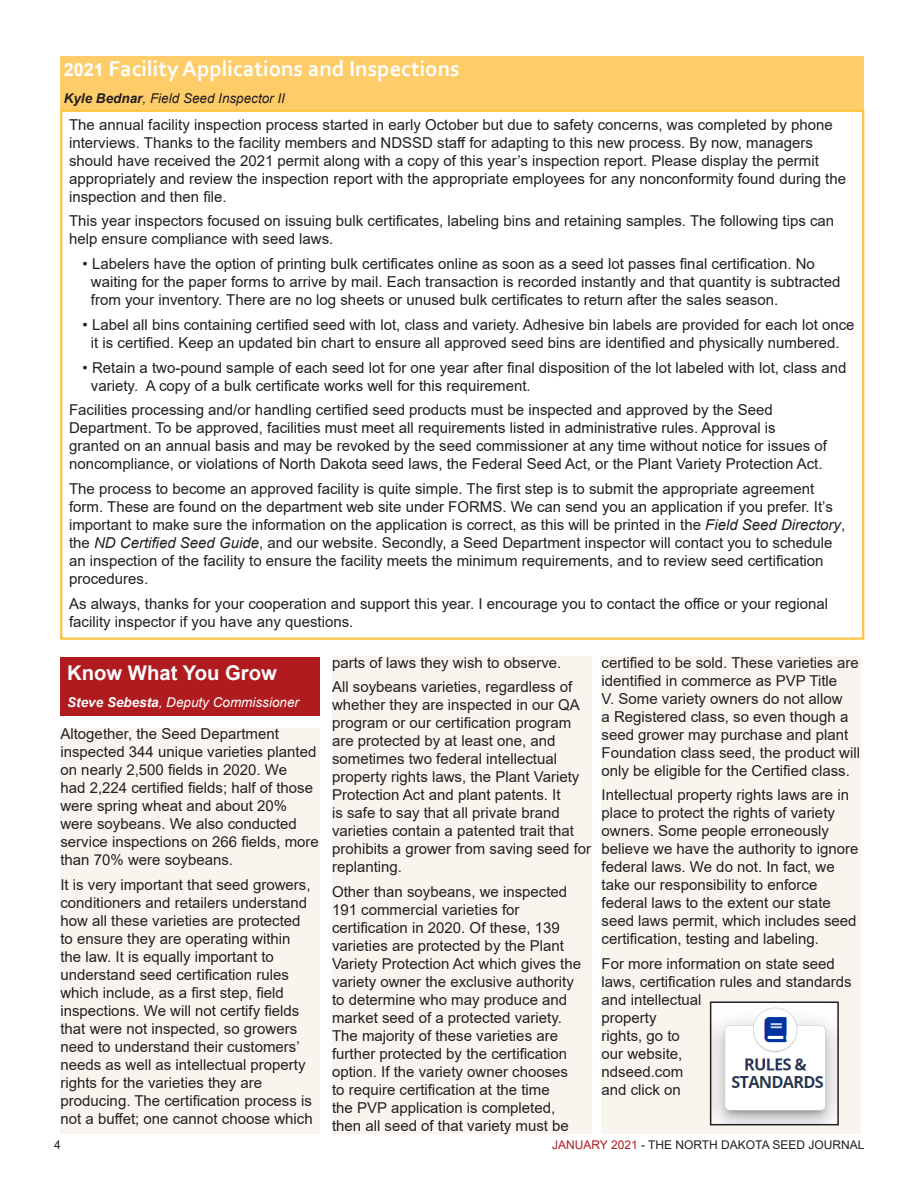
<style>
.page{position:relative;width:918px;height:1188px;background:#fff}
.page>*{position:absolute;margin:0;border:0;box-sizing:border-box;transform-origin:0 0}
.Heading_Corbel_15{font:700 22.5px "Corbel";color:#fff}
.Heading_Corbel_15-2{font:700 20.25px "Arial";color:#fff}
.t1{font:15px/18px "Arial";color:#231f20}
.Employee_and_Title_A{font:italic 13.5px "Arial";color:#231f20}
.Employee_and_Title_A-2{font:italic 13.5px "Arial";color:#fff}
.t2{font:12px "Arial";color:#231f20}
.s1{font-family:"Arial";font-size:18px}
.s2{font-weight:700}
.s3{font-style:italic}
.s4{color:#b01b1f}
</style>
<div class="page">
<div style="left:60px;top:56px;width:804px;height:52px;background:#fecd69"></div>
<div style="left:60px;top:657px;width:260px;height:59px;background:#b01b1f"></div>
<svg style="left:60px;top:108px;width:805px;height:532px"></svg>
<div style="left:60px;top:729px;width:260px;height:405px;background:#f9f5ee"></div>
<div style="left:332px;top:657px;width:259px;height:477px;background:#f9f5ee"></div>
<div style="left:602px;top:657px;width:259px;height:477px;background:#f9f5ee"></div>
<img style="left:713px;top:1004px;width:123px;height:118px">
<div style="left:710px;top:1001px;width:129px;height:124px;border:2px solid #231f20"></div>
<p class="Heading_Corbel_15" style="left:64px;top:55px;width:398px"><span class="s1">2021</span> Facility Applications and Inspections</p>
<p class="Employee_and_Title_A" style="left:64px;top:90px;width:223px"><span class="s2">Kyle Bednar</span>, Field Seed Inspector II</p>
<p class="t1" style="left:69px;top:115px;width:779px">The annual facility inspection process started in early October but due to safety concerns, was completed by phone interviews. Thanks to the facility members and NDSSD staff for adapting to this new process. By now, managers should have received the 2021 permit along with a copy of this year’s inspection report. Please display the permit appropriately and review the inspection report with the appropriate employees for any nonconformity found during the inspection and then file.</p>
<p class="t1" style="left:69px;top:212px;width:767px">This year inspectors focused on issuing bulk certificates, labeling bins and retaining samples. The following tips can help ensure compliance with seed laws.</p>
<p class="t1" style="left:91px;top:255px;width:751px;text-indent:-8px">• Labelers have the option of printing bulk certificates online as soon as a seed lot passes final certification. No waiting for the paper forms to arrive by mail. Each transaction is recorded instantly and that quantity is subtracted from your inventory. There are no log sheets or unused bulk certificates to return after the sales season.</p>
<p class="t1" style="left:83px;top:315px;width:774px;text-align:center">• Label all bins containing certified seed with lot, class and variety. Adhesive bin labels are provided for each lot once it is certified. Keep an updated bin chart to ensure all approved seed bins are identified and physically numbered.</p>
<p class="t1" style="left:91px;top:358px;width:757px;text-indent:-8px">• Retain a two-pound sample of each seed lot for one year after final disposition of the lot labeled with lot, class and variety. A copy of a bulk certificate works well for this requirement.</p>
<p class="t1" style="left:69px;top:401px;width:759px">Facilities processing and/or handling certified seed products must be inspected and approved by the Seed Department. To be approved, facilities must meet all requirements listed in administrative rules. Approval is granted on an annual basis and may be revoked by the seed commissioner at any time without notice for issues of noncompliance, or violations of North Dakota seed laws, the Federal Seed Act, or the Plant Variety Protection Act.</p>
<p class="t1" style="left:69px;top:480px;width:778px">The process to become an approved facility is quite simple. The first step is to submit the appropriate agreement form. These are found on the department web site under FORMS. We can send you an application if you prefer. It’s important to make sure the information on the application is correct, as this will be printed in the <span class="s3">Field Seed Directory</span>, the <span class="s3">ND Certified Seed Guide</span>, and our website. Secondly, a Seed Department inspector will contact you to schedule an inspection of the facility to ensure the facility meets the minimum requirements, and to review seed certification procedures.</p>
<p class="t1" style="left:69px;top:594px;width:761px">As always, thanks for your cooperation and support this year. I encourage you to contact the office or your regional facility inspector if you have any questions.</p>
<p class="Heading_Corbel_15-2" style="left:67px;top:659px;width:211px">Know What You Grow</p>
<p class="Employee_and_Title_A-2" style="left:67px;top:694px;width:233px"><span class="s2">Steve Sebesta</span>, Deputy Commissioner</p>
<p class="t1" style="left:60px;top:725px;width:260px">Altogether, the Seed Department inspected 344 unique varieties planted on nearly 2,500 fields in 2020. We<br>had 2,224 certified fields; half of those were spring wheat and about 20% were soybeans. We also conducted service inspections on 266 fields, more than 70% were soybeans.</p>
<p class="t1" style="left:60px;top:876px;width:254px">It is very important that seed growers, conditioners and retailers understand how all these varieties are protected to ensure they are operating within the law. It is equally important to understand seed certification rules which include, as a first step, field inspections. We will not certify fields that were not inspected, so growers need to understand their customers’ needs as well as intellectual property rights for the varieties they are producing. The certification process is not a buffet; one cannot choose which</p>
<p class="t1" style="left:332px;top:653px;width:231px">parts of laws they wish to observe.</p>
<p class="t1" style="left:332px;top:678px;width:261px">All soybeans varieties, regardless of whether they are inspected in our QA program or our certification program are protected by at least one, and sometimes two federal intellectual property rights laws, the Plant Variety Protection Act and plant patents. It<br>is safe to say that all private brand varieties contain a patented trait that prohibits a grower from saving seed for replanting.</p>
<p class="t1" style="left:332px;top:883px;width:250px">Other than soybeans, we inspected 191 commercial varieties for certification in 2020. Of these, 139 varieties are protected by the Plant Variety Protection Act which gives the variety owner the exclusive authority to determine who may produce and market seed of a protected variety.<br>The majority of these varieties are further protected by the certification option. If the variety owner chooses to require certification at the time<br>the PVP application is completed, then all seed of that variety must be</p>
<p class="t1" style="left:602px;top:653px;width:260px">certified to be sold. These varieties are identified in commerce as PVP Title<br>V. Some variety owners do not allow<br>a Registered class, so even though a seed grower may purchase and plant Foundation class seed, the product will only be eligible for the Certified class.</p>
<p class="t1" style="left:602px;top:786px;width:258px">Intellectual property rights laws are in place to protect the rights of variety owners. Some people erroneously believe we have the authority to ignore federal laws. We do not. In fact, we take our responsibility to enforce federal laws to the extent our state seed laws permit, which includes seed certification, testing and labeling.</p>
<p class="t1" style="left:602px;top:955px;width:252px">For more information on state seed laws, certification rules and standards and intellectual<br>property<br>rights, go to<br>our website,<br>ndseed.com<br>and click on</p>
<p class="t2" style="left:54px;top:1137px;width:8px">4</p>
<p class="t2" style="left:552px;top:1137px;width:314px"><span class="s4">JANUARY 2021</span> - THE NORTH DAKOTA SEED JOURNAL</p>
</div>
